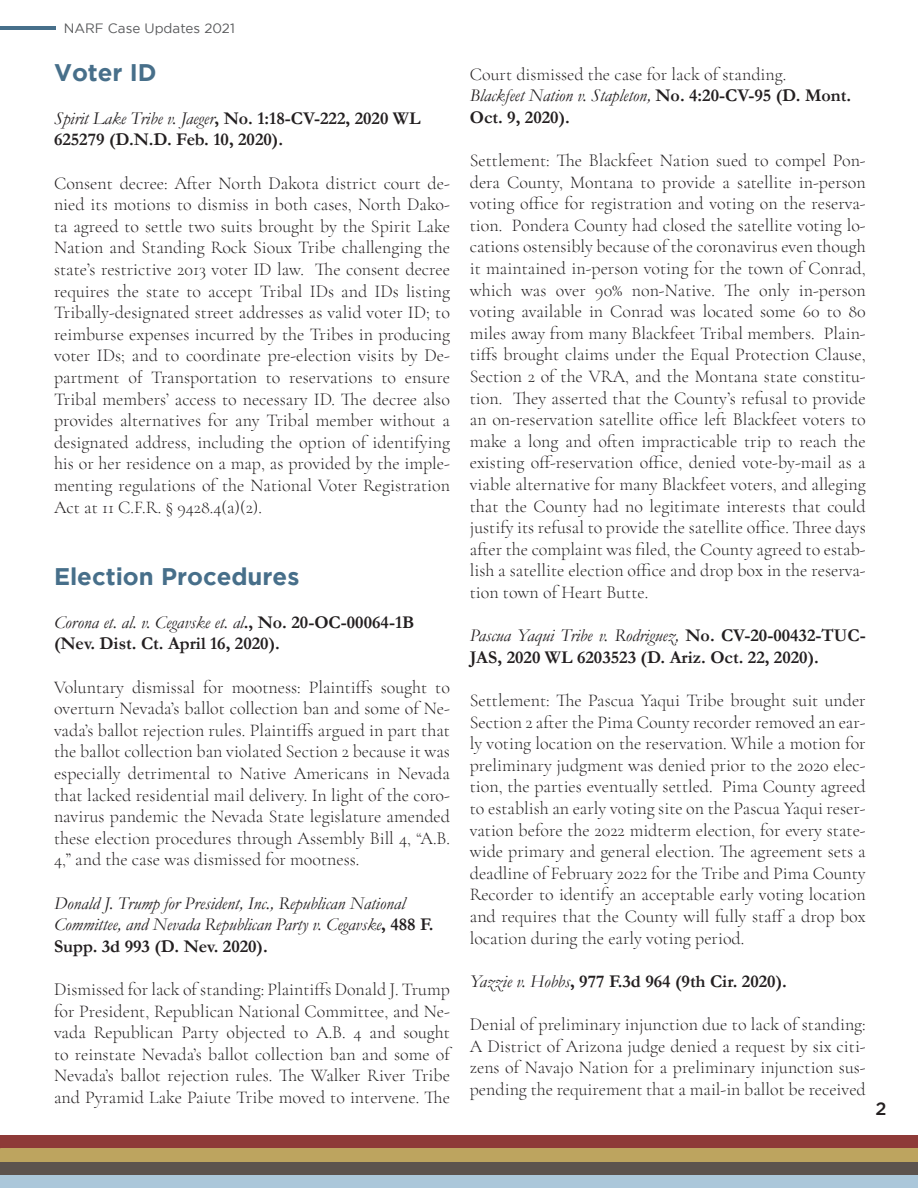
<style>
.page{position:relative;width:918px;height:1188px;background:#fff}
.page>*{position:absolute;margin:0;border:0;box-sizing:border-box;transform-origin:0 0}
.t1{font:700 24px "Gotham";color:#476f8a}
.t2{font:300 18px/21.6px "Cormorant Garamond";color:#231f20;text-align:justify}
.t3{font:700 18px/21.6px "Garamond";color:#231f20}
.t4{font:italic 18px/21.6px "Garamond";color:#231f20}
.t5{font:500 18px "Gotham";color:#231f20}
.t6{font:13.5px "Gotham";color:#58595b}
.s1{font-weight:400;font-style:italic}
.s2{font-weight:700;font-style:normal}
</style>
<div class="page">
<div style="left:0;top:1136px;width:918px;height:12px;background:#8e3a38"></div>
<div style="left:0;top:1149px;width:918px;height:13px;background:#bda45f"></div>
<div style="left:0;top:1162px;width:918px;height:13px;background:#5c534e"></div>
<div style="left:0;top:1175px;width:918px;height:13px;background:#abc7da"></div>
<hr style="left:0;top:27px;width:55px;height:3px;background:#476f8a">
<p class="t6" style="left:64px;top:21px;width:173px">NARF Case Updates 2021</p>
<p class="t1" style="left:54px;top:58px;width:104px">Voter ID</p>
<p class="t3" style="left:54px;top:107px;width:368px"><span class="s1">Spirit Lake Tribe v. Jaeger</span>, No. 1:18-CV-222, 2020 WL<br>625279 (D.N.D. Feb. 10, 2020).</p>
<p class="t2" style="left:54px;top:172px;width:398px">Consent decree: After North Dakota district court de&shy;nied its motions to dismiss in both cases, North Dako&shy;ta agreed to settle two suits brought by the Spirit Lake Nation and Standing Rock Sioux Tribe challenging the state’s restrictive 2013 voter ID law. The consent decree requires the state to accept Tribal IDs and IDs listing Tribally-designated street addresses as valid voter ID; to reimburse expenses incurred by the Tribes in producing voter IDs; and to coordinate pre-election visits by De&shy;partment of Transportation to reservations to ensure Tribal members’ access to necessary ID. The decree also provides alternatives for any Tribal member without a designated address, including the option of identifying his or her residence on a map, as provided by the imple&shy;menting regulations of the National Voter Registration Act at 11 C.F.R. § 9428.4(a)(2).</p>
<p class="t1" style="left:54px;top:562px;width:247px">Election Procedures</p>
<p class="t3" style="left:54px;top:611px;width:362px"><span class="s1">Corona et. al. v. Cegavske et. al</span>., No. 20-OC-00064-1B (Nev. Dist. Ct. April 16, 2020).</p>
<p class="t2" style="left:54px;top:676px;width:398px">Voluntary dismissal for mootness: Plaintiffs sought to overturn Nevada’s ballot collection ban and some of Ne&shy;vada’s ballot rejection rules. Plaintiffs argued in part that the ballot collection ban violated Section 2 because it was especially detrimental to Native Americans in Nevada that lacked residential mail delivery. In light of the coro&shy;navirus pandemic the Nevada State legislature amended these election procedures through Assembly Bill 4, “A.B.<br>4,” and the case was dismissed for mootness.</p>
<p class="t4" style="left:54px;top:892px;width:381px">Donald J. Trump for President, Inc., Republican National<br>Committee, and Nevada Republican Party v. Cegavske<span class="s2">, 488 F.<br>Supp. 3d 993 (D. Nev. 2020).</span></p>
<p class="t2" style="left:54px;top:978px;width:398px">Dismissed for lack of standing: Plaintiffs Donald J. Trump for President, Republican National Committee, and Ne&shy;vada Republican Party objected to A.B. 4 and sought to reinstate Nevada’s ballot collection ban and some of Nevada’s ballot rejection rules. The Walker River Tribe and Pyramid Lake Paiute Tribe moved to intervene. The</p>
<p class="t2" style="left:470px;top:63px;width:318px">Court dismissed the case for lack of standing.</p>
<p class="t3" style="left:470px;top:85px;width:383px"><span class="s1">Blackfeet Nation v. Stapleton,</span> No. 4:20-CV-95 (D. Mont.<br>Oct. 9, 2020).</p>
<p class="t2" style="left:470px;top:149px;width:398px">Settlement: The Blackfeet Nation sued to compel Pon&shy;dera County, Montana to provide a satellite in-person voting office for registration and voting on the reserva&shy;tion. Pondera County had closed the satellite voting lo&shy;cations ostensibly because of the coronavirus even though it maintained in-person voting for the town of Conrad, which was over 90% non-Native. The only in-person voting available in Conrad was located some 60 to 80 miles away from many Blackfeet Tribal members. Plain&shy;tiffs brought claims under the Equal Protection Clause, Section 2 of the VRA, and the Montana state constitu&shy;tion. They asserted that the County’s refusal to provide an on-reservation satellite office left Blackfeet voters to make a long and often impracticable trip to reach the existing off-reservation office, denied vote-by-mail as a viable alternative for many Blackfeet voters, and alleging that the County had no legitimate interests that could justify its refusal to provide the satellite office. Three days after the complaint was filed, the County agreed to estab&shy;lish a satellite election office and drop box in the reserva&shy;tion town of Heart Butte.</p>
<p class="t3" style="left:470px;top:625px;width:397px"><span class="s1">Pascua Yaqui Tribe v. Rodriguez,</span> No. CV-20-00432-TUC-<br>JAS, 2020 WL 6203523 (D. Ariz. Oct. 22, 2020).</p>
<p class="t2" style="left:470px;top:689px;width:398px">Settlement: The Pascua Yaqui Tribe brought suit under Section 2 after the Pima County recorder removed an ear&shy;ly voting location on the reservation. While a motion for preliminary judgment was denied prior to the 2020 elec&shy;tion, the parties eventually settled. Pima County agreed to establish an early voting site on the Pascua Yaqui reser&shy;vation before the 2022 midterm election, for every state&shy;wide primary and general election. The agreement sets a deadline of February 2022 for the Tribe and Pima County Recorder to identify an acceptable early voting location and requires that the County will fully staff a drop box location during the early voting period.</p>
<p class="t3" style="left:470px;top:970px;width:318px"><span class="s1">Yazzie v. Hobbs</span>, 977 F.3d 964 (9th Cir. 2020).</p>
<p class="t2" style="left:470px;top:1013px;width:398px">Denial of preliminary injunction due to lack of standing:<br>A District of Arizona judge denied a request by six citi&shy;zens of Navajo Nation for a preliminary injunction sus&shy;pending the requirement that a mail-in ballot be received</p>
<p class="t5" style="left:876px;top:1098px;width:13px">2</p>
</div>
